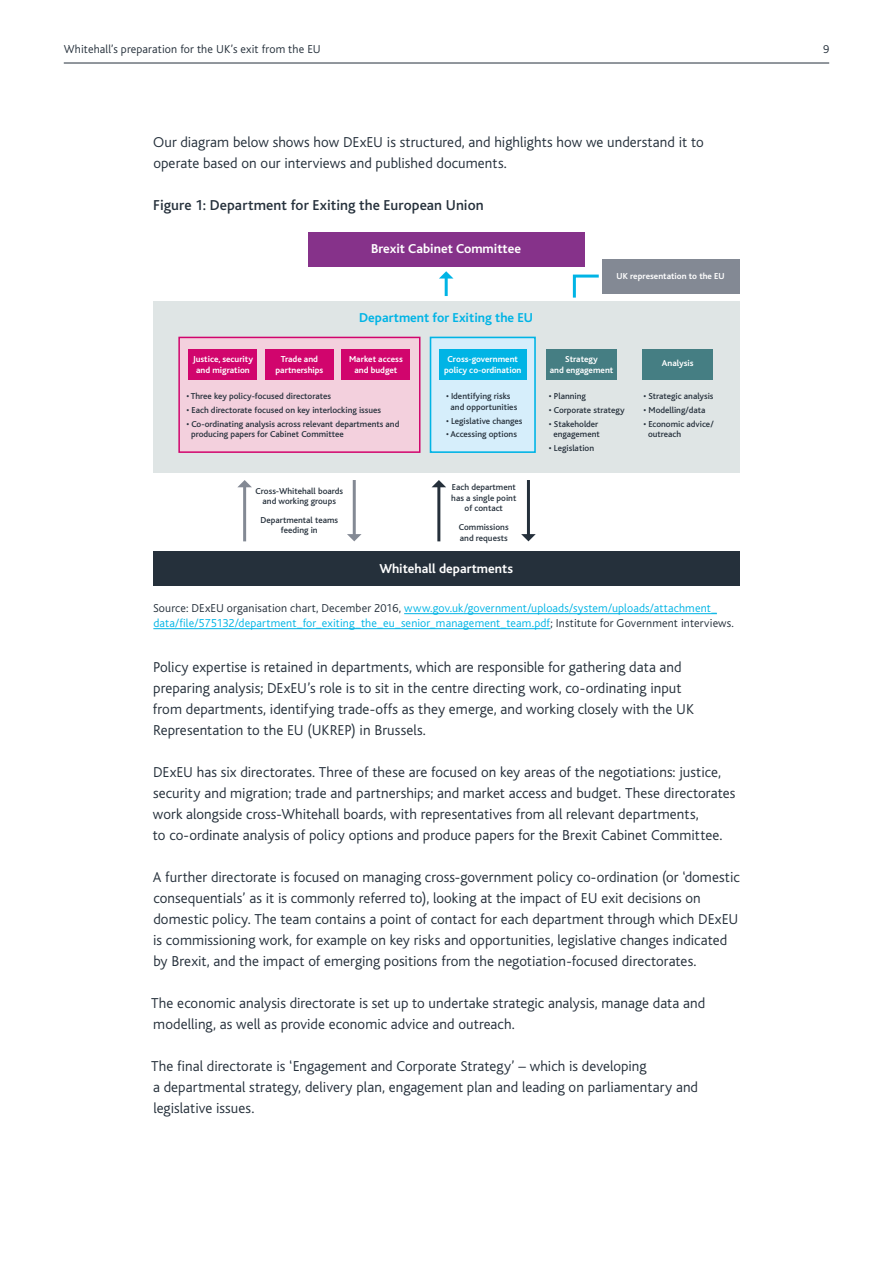
<style>
.page{position:relative;width:893px;height:1263px;background:#fff}
.page>*{position:absolute;margin:0;border:0;box-sizing:border-box;transform-origin:0 0}
.t1{font:300 15px/21px "Bliss";letter-spacing:.005em;color:#25303b}
.t2{font:500 15px "Bliss";letter-spacing:.005em;color:#25303b}
.t3{font:700 13.5px "Bliss";color:#fff}
.t4{font:700 13.5px "Bliss";color:#00b4e5}
.t5{font:300 12px/15px "Bliss";letter-spacing:.015em;color:#00b4e5}
.t6{font:300 12px "Bliss";letter-spacing:.015em;color:#25303b}
.t7{font:500 9px/10.8px "Bliss";color:#25303b}
.t8{font:700 9px/10.8px "Bliss";color:#fff;text-align:center}
.s1{color:#25303b}
</style>
<div class="page">
<hr style="left:64px;top:63px;width:765px;height:1px;background:#25303b">
<hr style="left:404px;top:613px;width:313px;height:1px;background:#00b4e5">
<hr style="left:153px;top:628px;width:397px;height:1px;background:#00b4e5">
<div style="left:153px;top:552px;width:586px;height:34px;background:#25303b"></div>
<div style="left:602px;top:259px;width:137px;height:34px;background:#838994"></div>
<hr style="left:445px;top:278px;width:3px;height:18px;background:#00b4e5">
<svg style="left:439px;top:271px;width:14px;height:8px"></svg>
<svg style="left:572px;top:274px;width:27px;height:24px"></svg>
<div style="left:308px;top:232px;width:277px;height:34px;background:#86328a"></div>
<div style="left:153px;top:301px;width:586px;height:171px;background:#dfe5e5"></div>
<div style="left:179px;top:337px;width:241px;height:115px;background:#f3d0dd"></div>
<div style="left:178px;top:337px;width:242px;height:116px;border:2px solid #d1056d"></div>
<div style="left:189px;top:349px;width:68px;height:31px;background:#d1056d"></div>
<div style="left:265px;top:349px;width:69px;height:31px;background:#d1056d"></div>
<div style="left:342px;top:349px;width:68px;height:31px;background:#d1056d"></div>
<hr style="left:243px;top:486px;width:3px;height:55px;background:#838994">
<svg style="left:238px;top:480px;width:14px;height:7px"></svg>
<hr style="left:353px;top:480px;width:3px;height:55px;background:#838994">
<svg style="left:347px;top:534px;width:15px;height:7px"></svg>
<hr style="left:437px;top:486px;width:3px;height:55px;background:#25303b">
<svg style="left:432px;top:480px;width:14px;height:7px"></svg>
<hr style="left:527px;top:480px;width:3px;height:55px;background:#25303b">
<svg style="left:521px;top:534px;width:15px;height:7px"></svg>
<div style="left:430px;top:337px;width:105px;height:115px;background:#d6eefb"></div>
<div style="left:430px;top:337px;width:106px;height:116px;border:2px solid #00b4e5"></div>
<div style="left:439px;top:349px;width:87px;height:31px;background:#00b4e5"></div>
<div style="left:546px;top:349px;width:71px;height:31px;background:#457e83"></div>
<div style="left:642px;top:349px;width:71px;height:31px;background:#457e83"></div>
<p class="t6" style="left:64px;top:42px;width:258px">Whitehall’s preparation for the UK’s exit from the EU</p>
<p class="t6" style="left:823px;top:42px;width:8px">9</p>
<p class="t1" style="left:153px;top:132px;width:552px">Our diagram below shows how DExEU is structured, and highlights how we understand it to operate based on our interviews and published documents.</p>
<p class="t2" style="left:153px;top:197px;width:332px">Figure 1: Department for Exiting the European Union</p>
<p class="t3" style="left:371px;top:242px;width:151px">Brexit Cabinet Committee</p>
<p class="t4" style="left:359px;top:311px;width:175px">Department for Exiting the EU</p>
<p class="t8" style="left:193px;top:354px;width:62px">Justice, security and migration</p>
<p class="t8" style="left:275px;top:354px;width:49px">Trade and partnerships</p>
<p class="t8" style="left:349px;top:354px;width:55px">Market access and budget</p>
<p class="t7" style="left:186px;top:391px;width:146px">• Three key policy-focused directorates</p>
<p class="t7" style="left:186px;top:405px;width:196px">• Each directorate focused on key interlocking issues</p>
<p class="t7" style="left:191px;top:418px;width:210px;text-indent:-5px">• Co-ordinating analysis across relevant departments and producing papers for Cabinet Committee</p>
<p class="t7" style="left:255px;top:485px;width:89px;text-align:center">Cross-Whitehall boards and working groups</p>
<p class="t7" style="left:261px;top:514px;width:79px;text-align:center">Departmental teams feeding in</p>
<p class="t8" style="left:444px;top:354px;width:79px">Cross-government policy co-ordination</p>
<p class="t7" style="left:451px;top:391px;width:68px;text-indent:-5px">• Identifying risks and opportunities</p>
<p class="t7" style="left:446px;top:415px;width:78px">• Legislative changes</p>
<p class="t7" style="left:446px;top:429px;width:72px">• Accessing options</p>
<p class="t7" style="left:451px;top:482px;width:67px;text-align:center">Each department has a single point of contact</p>
<p class="t7" style="left:459px;top:522px;width:51px">Commissions and requests</p>
<p class="t8" style="left:617px;top:271px;width:109px">UK representation to the EU</p>
<p class="t8" style="left:550px;top:354px;width:65px">Strategy<br>and engagement</p>
<p class="t8" style="left:662px;top:358px;width:33px">Analysis</p>
<p class="t7" style="left:549px;top:391px;width:39px">• Planning</p>
<p class="t7" style="left:549px;top:405px;width:77px">• Corporate strategy</p>
<p class="t7" style="left:549px;top:418px;width:52px;text-align:center">• Stakeholder engagement</p>
<p class="t7" style="left:549px;top:443px;width:47px">• Legislation</p>
<p class="t7" style="left:643px;top:391px;width:72px">• Strategic analysis</p>
<p class="t7" style="left:643px;top:405px;width:64px">• Modelling/data</p>
<p class="t7" style="left:648px;top:418px;width:67px;text-indent:-5px">• Economic advice/ outreach</p>
<p class="t3" style="left:379px;top:562px;width:135px">Whitehall departments</p>
<p class="t5" style="left:153px;top:601px;width:582px"><span class="s1">Source: DExEU organisation chart, December 2016,</span> www.gov.uk/government/uploads/system/uploads/attachment_ data/file/575132/department_for_exiting_the_eu_senior_management_team.pdf<span class="s1">; Institute for Government interviews.</span></p>
<p class="t1" style="left:153px;top:657px;width:543px">Policy expertise is retained in departments, which are responsible for gathering data and preparing analysis; DExEU’s role is to sit in the centre directing work, co-ordinating input from departments, identifying trade-offs as they emerge, and working closely with the UK Representation to the EU (UKREP) in Brussels.</p>
<p class="t1" style="left:153px;top:762px;width:584px">DExEU has six directorates. Three of these are focused on key areas of the negotiations: justice, security and migration; trade and partnerships; and market access and budget. These directorates work alongside cross-Whitehall boards, with representatives from all relevant departments,<br>to co-ordinate analysis of policy options and produce papers for the Brexit Cabinet Committee.</p>
<p class="t1" style="left:153px;top:867px;width:588px">A further directorate is focused on managing cross-government policy co-ordination (or ‘domestic consequentials’ as it is commonly referred to), looking at the impact of EU exit decisions on domestic policy. The team contains a point of contact for each department through which DExEU is commissioning work, for example on key risks and opportunities, legislative changes indicated by Brexit, and the impact of emerging positions from the negotiation-focused directorates.</p>
<p class="t1" style="left:151px;top:993px;width:555px">The economic analysis directorate is set up to undertake strategic analysis, manage data and modelling, as well as provide economic advice and outreach.</p>
<p class="t1" style="left:151px;top:1056px;width:548px">The final directorate is ‘Engagement and Corporate Strategy’ – which is developing<br>a departmental strategy, delivery plan, engagement plan and leading on parliamentary and legislative issues.</p>
</div>
